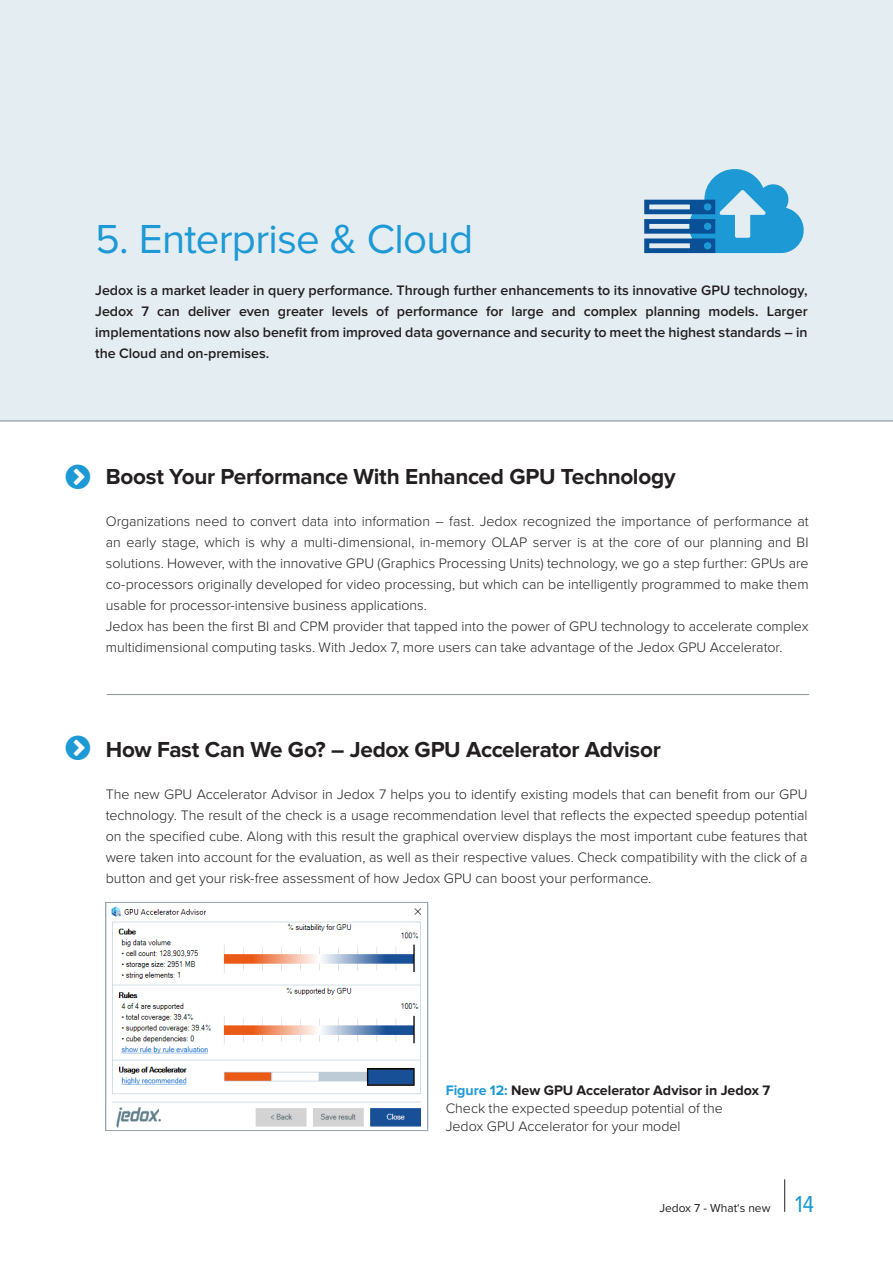
<style>
.page{position:relative;width:893px;height:1263px;background:#fff}
.page>*{position:absolute;margin:0;border:0;box-sizing:border-box;transform-origin:0 0}
.t1{font:42px "Proxima Nova";letter-spacing:-.015em;color:#1d99d6}
.t2{font:700 22.5px "Proxima Nova";letter-spacing:-.015em;color:#231f20}
.t3{font:300 14.25px/21px "Proxima Nova";color:#231f20}
.t4{font:600 14.25px/21px "Proxima Nova";letter-spacing:-.005em;color:#231f20;text-align:justify}
.t5{font:12px "Proxima Nova";color:#231f20}
.s1{font-weight:700;color:#1d99d6}
.s2{font-weight:700}
.s3{font-family:"Proxima Nova Cond";font-size:24px;color:#1d99d6}
</style>
<div class="page">
<hr style="left:784px;top:1179px;width:1px;height:33px;background:#231f20">
<div style="left:0;top:0;width:893px;height:421px;background:#e4edf2"></div>
<hr style="left:0;top:421px;width:893px;height:1px;background:#8a9297">
<hr style="left:107px;top:694px;width:702px;height:1px;background:#8a9297">
<img style="left:111px;top:906px;width:310px;height:222px">
<div style="left:105px;top:902px;width:323px;height:229px;border:1px solid #a1a5a7"></div>
<svg style="left:644px;top:169px;width:160px;height:84px"></svg>
<h1 class="t1" style="left:95px;top:215px;width:379px">5. Enterprise &amp; Cloud</h1>
<p class="t4" style="left:95px;top:280px;width:714px">Jedox is a market leader in query performance. Through further enhancements to its innovative GPU technology, Jedox 7 can deliver even greater levels of performance for large and complex planning models. Larger implementations now also benefit from improved data governance and security to meet the highest standards – in the Cloud and on-premises.</p>
<h2 class="t2" style="left:106px;top:464px;width:571px">Boost Your Performance With Enhanced GPU Technology</h2>
<p class="t3" style="left:106px;top:511px;width:704px">Organizations need to convert data into information – fast. Jedox recognized the importance of performance at an early stage, which is why a multi-dimensional, in-memory OLAP server is at the core of our planning and BI solutions. However, with the innovative GPU (Graphics Processing Units) technology, we go a step further: GPUs are co-processors originally developed for video processing, but which can be intelligently programmed to make them usable for processor-intensive business applications.<br>Jedox has been the first BI and CPM provider that tapped into the power of GPU technology to accelerate complex multidimensional computing tasks. With Jedox 7, more users can take advantage of the Jedox GPU Accelerator.</p>
<h2 class="t2" style="left:106px;top:737px;width:556px">How Fast Can We Go? – Jedox GPU Accelerator Advisor</h2>
<p class="t3" style="left:106px;top:784px;width:703px;text-align:justify">The new GPU Accelerator Advisor in Jedox 7 helps you to identify existing models that can benefit from our GPU technology. The result of the check is a usage recommendation level that reflects the expected speedup potential on the specified cube. Along with this result the graphical overview displays the most important cube features that were taken into account for the evaluation, as well as their respective values. Check compatibility with the click of a button and get your risk-free assessment of how Jedox GPU can boost your performance.</p>
<p class="t3" style="left:446px;top:1081px;width:326px;line-height:18px"><span class="s1">Figure 12:</span> <span class="s2">New GPU Accelerator Advisor in Jedox 7<br></span>Check the expected speedup potential of the<br>Jedox GPU Accelerator for your model</p>
<p class="t5" style="left:659px;top:1201px;width:156px">Jedox 7 - What‘s new <span class="s3">14</span></p>
</div>
